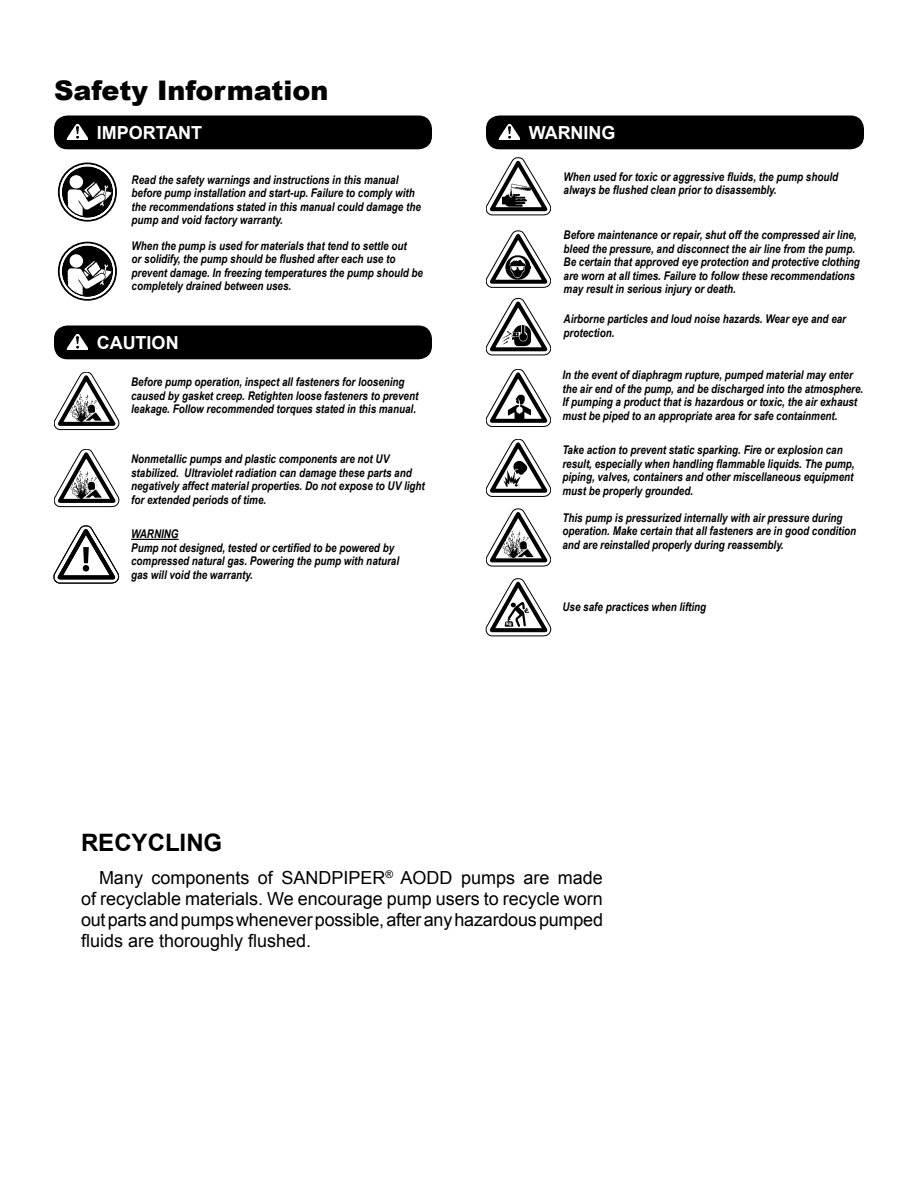
<style>
.page{position:relative;width:918px;height:1188px;background:#fff}
.page>*{position:absolute;margin:0;border:0;box-sizing:border-box;transform-origin:0 0}
.t1{font:900 27px "Arial";color:#000}
.t2{font:700 24px "Arial";color:#000}
.t3{font:18px/21px "Arial";letter-spacing:-.01em;color:#000;text-align:justify}
.t4{font:700 18px "Arial";color:#fff}
.t5{font:italic 700 12px/13.5px "Arial Narrow";color:#000}
.t6{font:700 5.1px "Myriad Pro";color:#fff}
</style>
<div class="page">
<div style="left:54px;top:116px;width:378px;height:33px;background:#000;border-radius:13px"></div>
<img style="left:67px;top:124px;width:20px;height:16px">
<svg style="left:62px;top:166px;width:51px;height:52px"></svg>
<div style="left:58px;top:163px;width:59px;height:59px;border:2px solid #000;border-radius:50%"></div>
<div style="left:60px;top:165px;width:55px;height:55px;border:2px solid #fff;border-radius:50%"></div>
<img style="left:62px;top:167px;width:51px;height:50px;border-radius:25px">
<div style="left:70px;top:176px;width:13px;height:12px;background:#fff;border-radius:50%"></div>
<div style="left:70px;top:176px;width:13px;height:12px;border:1px solid #fff;border-radius:50%"></div>
<svg style="left:62px;top:246px;width:51px;height:51px"></svg>
<div style="left:58px;top:242px;width:59px;height:59px;border:2px solid #000;border-radius:50%"></div>
<div style="left:60px;top:244px;width:55px;height:55px;border:2px solid #fff;border-radius:50%"></div>
<img style="left:62px;top:246px;width:51px;height:51px;border-radius:25px">
<div style="left:70px;top:255px;width:13px;height:12px;background:#fff;border-radius:50%"></div>
<div style="left:70px;top:255px;width:13px;height:12px;border:1px solid #fff;border-radius:50%"></div>
<svg style="left:54px;top:372px;width:65px;height:58px"></svg>
<div style="left:54px;top:326px;width:378px;height:33px;background:#000;border-radius:13px"></div>
<img style="left:67px;top:334px;width:20px;height:16px">
<div style="left:486px;top:116px;width:378px;height:33px;background:#000;border-radius:13px"></div>
<img style="left:499px;top:124px;width:20px;height:16px">
<svg style="left:54px;top:449px;width:65px;height:58px"></svg>
<svg style="left:486px;top:158px;width:65px;height:57px"></svg>
<svg style="left:486px;top:298px;width:65px;height:57px"></svg>
<svg style="left:486px;top:231px;width:65px;height:57px"></svg>
<svg style="left:486px;top:369px;width:65px;height:58px"></svg>
<svg style="left:486px;top:509px;width:65px;height:57px"></svg>
<svg style="left:486px;top:439px;width:65px;height:58px"></svg>
<svg style="left:53px;top:525px;width:67px;height:59px"></svg>
<hr style="left:131px;top:539px;width:48px;height:1px;background:#000">
<svg style="left:485px;top:578px;width:67px;height:59px"></svg>
<h1 class="t1" style="left:54px;top:71px;width:276px">Safety Information</h1>
<h3 class="t4" style="left:97px;top:121px;width:107px">IMPORTANT</h3>
<p class="t5" style="left:132px;top:172px;width:291px">Read the safety warnings and instructions in this manual before pump installation and start-up. Failure to comply with the recommendations stated in this manual could damage the pump and void factory warranty.</p>
<p class="t5" style="left:564px;top:169px;width:276px">When used for toxic or aggressive fluids, the pump should always be flushed clean prior to disassembly.</p>
<h3 class="t4" style="left:529px;top:121px;width:88px">WARNING</h3>
<p class="t5" style="left:132px;top:238px;width:293px">When the pump is used for materials that tend to settle out<br>or solidify, the pump should be flushed after each use to prevent damage. In freezing temperatures the pump should be completely drained between uses.</p>
<h3 class="t4" style="left:97px;top:331px;width:83px">CAUTION</h3>
<p class="t5" style="left:131px;top:375px;width:289px">Before pump operation, inspect all fasteners for loosening caused by gasket creep. Retighten loose fasteners to prevent leakage. Follow recommended torques stated in this manual.</p>
<p class="t5" style="left:131px;top:452px;width:295px">Nonmetallic pumps and plastic components are not UV stabilized. Ultraviolet radiation can damage these parts and negatively affect material properties. Do not expose to UV light for extended periods of time.</p>
<p class="t5" style="left:131px;top:527px;width:269px">WARNING<br>Pump not designed, tested or certified to be powered by compressed natural gas. Powering the pump with natural gas will void the warranty.</p>
<p class="t6" style="left:506px;top:620px;width:7px">kg</p>
<p class="t5" style="left:564px;top:228px;width:298px">Before maintenance or repair, shut off the compressed air line, bleed the pressure, and disconnect the air line from the pump.<br>Be certain that approved eye protection and protective clothing are worn at all times. Failure to follow these recommendations may result in serious injury or death.</p>
<p class="t5" style="left:564px;top:312px;width:284px">Airborne particles and loud noise hazards. Wear eye and ear protection.</p>
<p class="t5" style="left:563px;top:368px;width:302px">In the event of diaphragm rupture, pumped material may enter the air end of the pump, and be discharged into the atmosphere.<br>If pumping a product that is hazardous or toxic, the air exhaust must be piped to an appropriate area for safe containment.</p>
<p class="t5" style="left:563px;top:443px;width:294px">Take action to prevent static sparking. Fire or explosion can result, especially when handling flammable liquids. The pump, piping, valves, containers and other miscellaneous equipment must be properly grounded.</p>
<p class="t5" style="left:563px;top:510px;width:295px">This pump is pressurized internally with air pressure during operation. Make certain that all fasteners are in good condition and are reinstalled properly during reassembly.</p>
<p class="t5" style="left:563px;top:600px;width:145px">Use safe practices when lifting</p>
<h2 class="t2" style="left:81px;top:827px;width:143px">RECYCLING</h2>
<h3 class="t3" style="left:81px;top:868px;width:524px;text-indent:18px">Many components of SANDPIPER<sup>®</sup> AODD pumps are made of recyclable materials. We encourage pump users to recycle worn out parts and pumps whenever possible, after any hazardous pumped fluids are thoroughly flushed.</h3>
</div>
